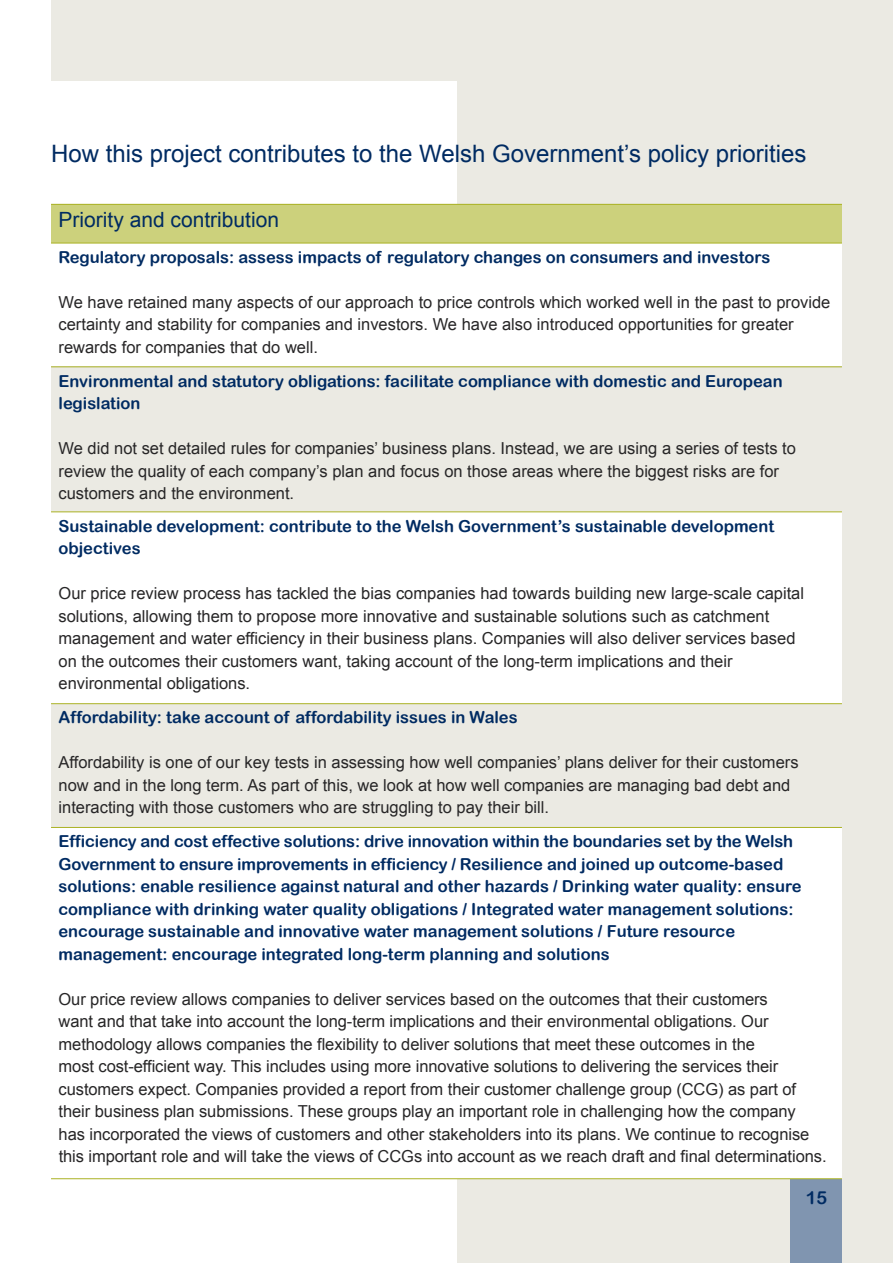
<style>
.page{position:relative;width:893px;height:1263px;background:#fff}
.page>*{position:absolute;margin:0;border:0;box-sizing:border-box;transform-origin:0 0}
.t1{font:24px "Arial";color:#002b62}
.t2{font:21px "Arial";color:#002b62}
.t3{font:18px "Arial Rounded MT Bold";color:#002b62}
.t4{font:16.5px/22.5px "Arial";color:#272627}
.t5{font:16.5px/22.5px "Arial Rounded MT Bold";color:#002b62}
</style>
<div class="page">
<div style="left:457px;top:0;width:436px;height:1263px;background:#ebeae3"></div>
<div style="left:51px;top:0;width:791px;height:81px;background:#ebeae3"></div>
<div style="left:791px;top:1178px;width:51px;height:85px;background:#8095b0"></div>
<div style="left:51px;top:204px;width:791px;height:39px;background:#ccd17c"></div>
<div style="left:51px;top:243px;width:791px;height:124px;background:#fff"></div>
<div style="left:51px;top:367px;width:791px;height:145px;background:#ebeae3"></div>
<div style="left:51px;top:512px;width:791px;height:192px;background:#fff"></div>
<div style="left:51px;top:704px;width:791px;height:123px;background:#ebeae3"></div>
<div style="left:51px;top:827px;width:791px;height:352px;background:#fff"></div>
<hr style="left:51px;top:204px;width:791px;height:1px;background:#aab224">
<hr style="left:51px;top:243px;width:791px;height:1px;background:#aab224">
<hr style="left:51px;top:367px;width:791px;height:1px;background:#aab224">
<hr style="left:51px;top:512px;width:791px;height:1px;background:#aab224">
<hr style="left:51px;top:703px;width:791px;height:1px;background:#aab224">
<hr style="left:51px;top:827px;width:791px;height:1px;background:#aab224">
<hr style="left:51px;top:1178px;width:791px;height:1px;background:#aab224">
<h1 class="t1" style="left:51px;top:140px;width:757px">How this project contributes to the Welsh Government’s policy priorities</h1>
<p class="t2" style="left:59px;top:208px;width:222px">Priority and contribution</p>
<p class="t5" style="left:59px;top:245px;width:713px">Regulatory proposals: assess impacts of regulatory changes on consumers and investors</p>
<p class="t4" style="left:59px;top:291px;width:773px">We have retained many aspects of our approach to price controls which worked well in the past to provide certainty and stability for companies and investors. We have also introduced opportunities for greater rewards for companies that do well.</p>
<p class="t5" style="left:59px;top:369px;width:726px">Environmental and statutory obligations: facilitate compliance with domestic and European legislation</p>
<p class="t4" style="left:59px;top:437px;width:739px">We did not set detailed rules for companies’ business plans. Instead, we are using a series of tests to review the quality of each company’s plan and focus on those areas where the biggest risks are for customers and the environment.</p>
<p class="t5" style="left:59px;top:514px;width:717px">Sustainable development: contribute to the Welsh Government’s sustainable development objectives</p>
<p class="t4" style="left:59px;top:582px;width:747px">Our price review process has tackled the bias companies had towards building new large-scale capital solutions, allowing them to propose more innovative and sustainable solutions such as catchment management and water efficiency in their business plans. Companies will also deliver services based on the outcomes their customers want, taking account of the long-term implications and their environmental obligations.</p>
<p class="t5" style="left:59px;top:706px;width:461px">Affordability: take account of affordability issues in Wales</p>
<p class="t4" style="left:59px;top:751px;width:742px">Affordability is one of our key tests in assessing how well companies’ plans deliver for their customers now and in the long term. As part of this, we look at how well companies are managing bad debt and interacting with those customers who are struggling to pay their bill.</p>
<p class="t5" style="left:59px;top:830px;width:745px">Efficiency and cost effective solutions: drive innovation within the boundaries set by the Welsh Government to ensure improvements in efficiency / Resilience and joined up outcome-based solutions: enable resilience against natural and other hazards / Drinking water quality: ensure compliance with drinking water quality obligations / Integrated water management solutions: encourage sustainable and innovative water management solutions / Future resource management: encourage integrated long-term planning and solutions</p>
<p class="t4" style="left:59px;top:988px;width:770px">Our price review allows companies to deliver services based on the outcomes that their customers<br>want and that take into account the long-term implications and their environmental obligations. Our methodology allows companies the flexibility to deliver solutions that meet these outcomes in the<br>most cost-efficient way. This includes using more innovative solutions to delivering the services their customers expect. Companies provided a report from their customer challenge group (CCG) as part of their business plan submissions. These groups play an important role in challenging how the company<br>has incorporated the views of customers and other stakeholders into its plans. We continue to recognise this important role and will take the views of CCGs into account as we reach draft and final determinations.</p>
<p class="t3" style="left:806px;top:1187px;width:23px">15</p>
</div>
